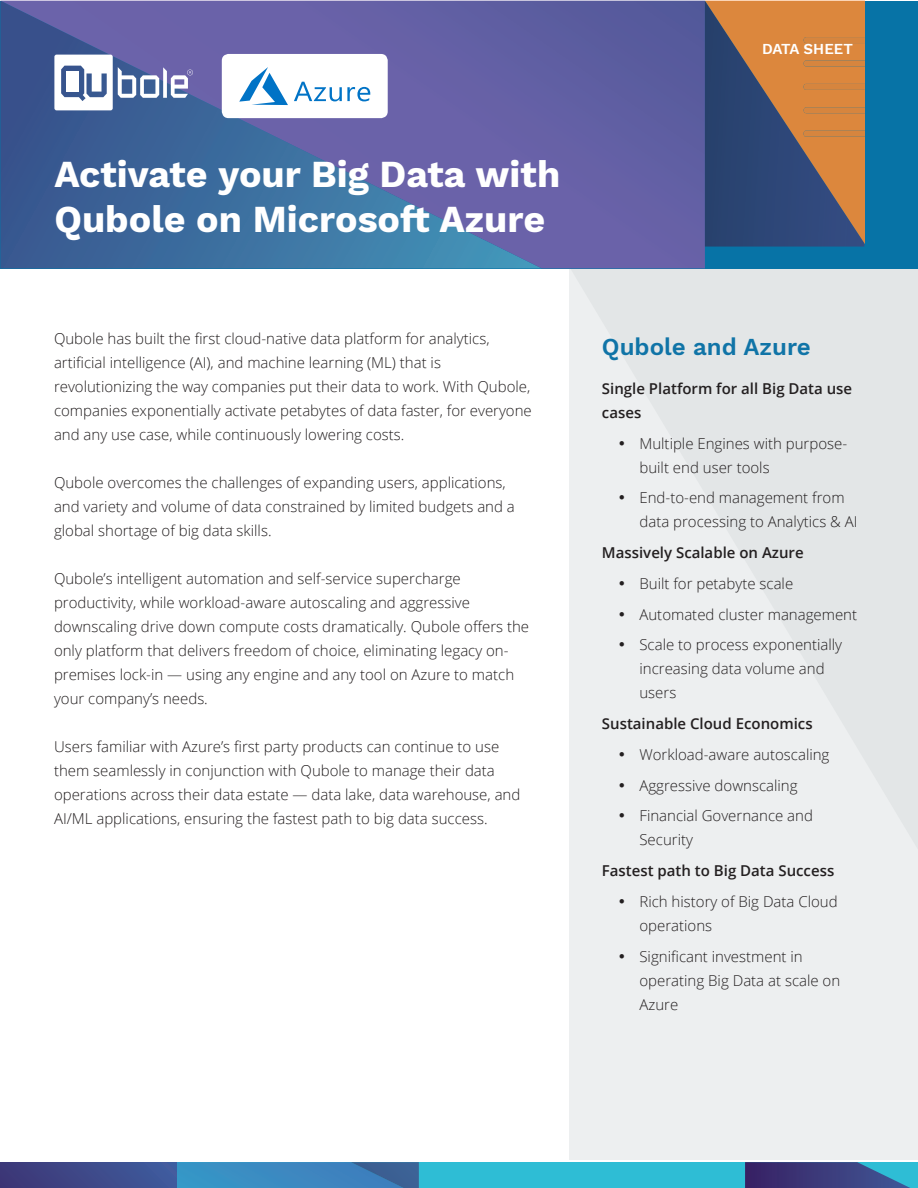
<style>
.page{position:relative;width:918px;height:1188px;background:#fff}
.page>*{position:absolute;margin:0;border:0;box-sizing:border-box;transform-origin:0 0}
.t1{font:700 37.5px/45px "Work Sans";color:#fff}
.t2{font:600 24px "Work Sans";color:#1074a7}
.t3{font:300 15px/24px "Open Sans";color:#231f20}
.t4{font:600 15px/24px "Open Sans";color:#231f20}
.t5{font:600 15px "Work Sans";color:#fff}
</style>
<div class="page">
<div style="left:570px;top:268px;width:348px;height:892px;background:#edeff0"></div>
<div style="left:1px;top:1px;width:917px;height:267px;background:#0773a6"></div>
<svg style="left:0;top:1px;width:705px;height:267px;background:#5463a1"></svg>
<svg style="left:705px;top:1px;width:159px;height:246px;background:#806459"></svg>
<svg style="left:54px;top:55px;width:139px;height:55px;background:#99a4c6"></svg>
<div style="left:0;top:1162px;width:918px;height:26px;background:#2ebdd5"></div>
<svg style="left:745px;top:1162px;width:165px;height:26px"></svg>
<svg style="left:176px;top:1162px;width:243px;height:26px;background:#3a88be"></svg>
<img style="left:351px;top:1162px;width:53px;height:26px">
<div style="left:0;top:1162px;width:176px;height:26px;background:linear-gradient(to right,#3d3675,#3f5c9e)"></div>
<div style="left:222px;top:54px;width:166px;height:64px;background:#fff;border-radius:7px"></div>
<svg style="left:239px;top:67px;width:49px;height:38px"></svg>
<svg style="left:294px;top:82px;width:76px;height:19px"></svg>
<p class="t1" style="left:54px;top:153px;width:507px">Activate your Big Data with<br>Qubole on Microsoft Azure</p>
<p class="t3" style="left:54px;top:326px;width:479px">Qubole has built the first cloud-native data platform for analytics, artificial intelligence (AI), and machine learning (ML) that is revolutionizing the way companies put their data to work. With Qubole, companies exponentially activate petabytes of data faster, for everyone and any use case, while continuously lowering costs.</p>
<p class="t3" style="left:54px;top:470px;width:462px">Qubole overcomes the challenges of expanding users, applications, and variety and volume of data constrained by limited budgets and a global shortage of big data skills.</p>
<p class="t3" style="left:54px;top:566px;width:477px">Qubole’s intelligent automation and self-service supercharge productivity, while workload-aware autoscaling and aggressive downscaling drive down compute costs dramatically. Qubole offers the only platform that delivers freedom of choice, eliminating legacy on&shy;premises lock-in — using any engine and any tool on Azure to match your company’s needs.</p>
<p class="t3" style="left:54px;top:734px;width:468px">Users familiar with Azure’s first party products can continue to use them seamlessly in conjunction with Qubole to manage their data operations across their data estate — data lake, data warehouse, and AI/ML applications, ensuring the fastest path to big data success.</p>
<p class="t5" style="left:762px;top:40px;width:92px">DATA SHEET</p>
<p class="t2" style="left:602px;top:333px;width:210px">Qubole and Azure</p>
<p class="t4" style="left:602px;top:376px;width:252px">Single Platform for all Big Data use cases</p>
<p class="t3" style="left:639px;top:431px;width:209px;text-indent:-21px">• Multiple Engines with purpose&shy;built end user tools</p>
<p class="t3" style="left:639px;top:485px;width:220px;text-indent:-21px">• End-to-end management from data processing to Analytics &amp; AI</p>
<p class="t4" style="left:602px;top:540px;width:203px">Massively Scalable on Azure</p>
<p class="t3" style="left:618px;top:571px;width:176px">• Built for petabyte scale</p>
<p class="t3" style="left:618px;top:602px;width:240px">• Automated cluster management</p>
<p class="t3" style="left:639px;top:632px;width:204px;text-indent:-21px">• Scale to process exponentially increasing data volume and users</p>
<p class="t4" style="left:602px;top:711px;width:212px">Sustainable Cloud Economics</p>
<p class="t3" style="left:618px;top:742px;width:213px">• Workload-aware autoscaling</p>
<p class="t3" style="left:618px;top:773px;width:181px">• Aggressive downscaling</p>
<p class="t3" style="left:639px;top:803px;width:175px;text-indent:-21px">• Financial Governance and<br>Security</p>
<p class="t4" style="left:602px;top:858px;width:234px">Fastest path to Big Data Success</p>
<p class="t3" style="left:639px;top:889px;width:200px;text-indent:-21px">• Rich history of Big Data Cloud operations</p>
<p class="t3" style="left:639px;top:944px;width:202px;text-indent:-21px">• Significant investment in operating Big Data at scale on<br>Azure</p>
</div>
